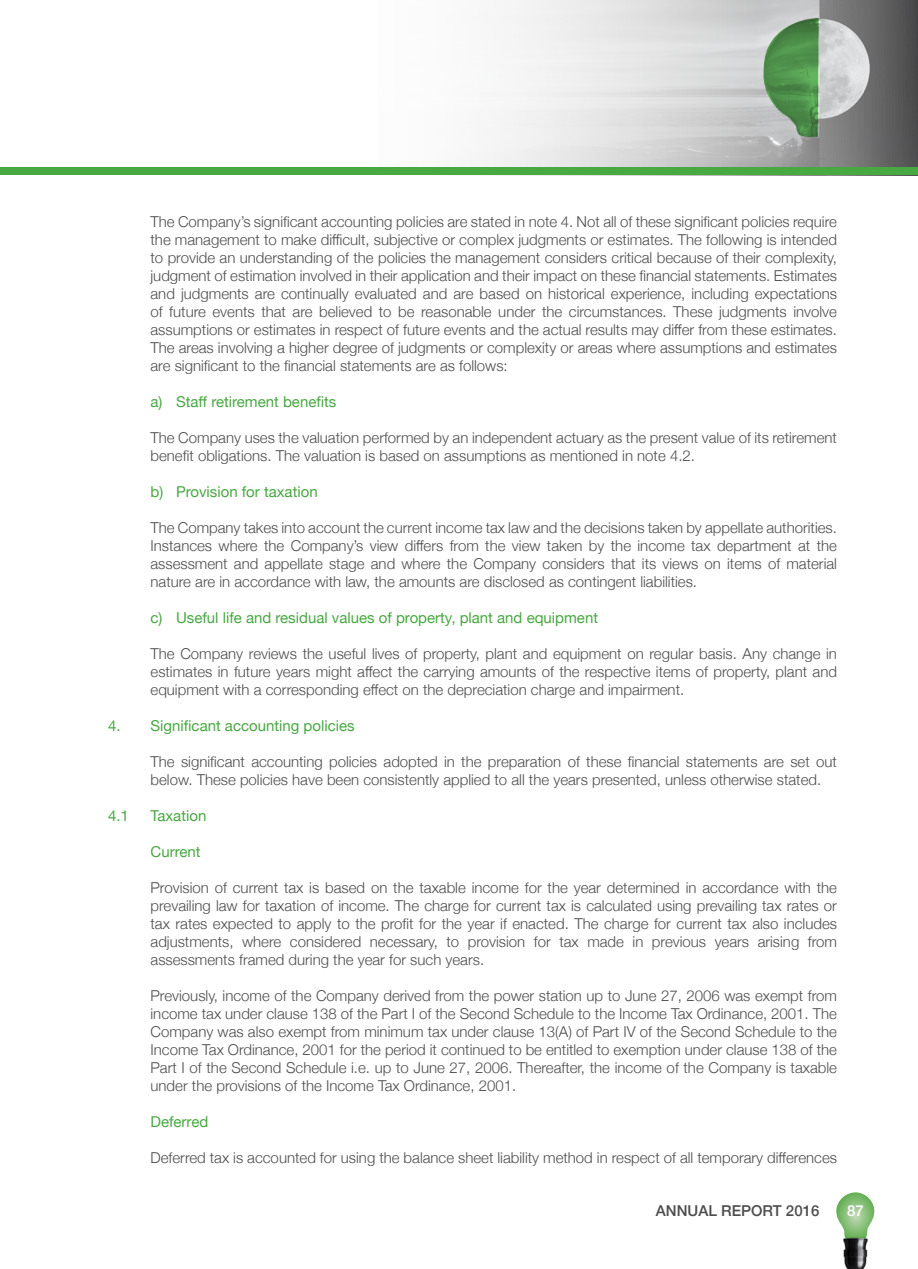
<style>
.page{position:relative;width:918px;height:1269px;background:#fff}
.page>*{position:absolute;margin:0;border:0;box-sizing:border-box;transform-origin:0 0}
.t1{font:300 15px/18px "Helvetica Neue";color:#4d4d4f;text-align:justify}
.t2{font:15px "Helvetica Neue";color:#48a842}
.t3{font:500 15px "Helvetica Neue";color:#4d4d4f}
.t4{font:500 15px "Helvetica Neue";color:#fff}
</style>
<div class="page">
<img style="left:378px;top:0;width:540px;height:175px">
<div style="left:0;top:167px;width:918px;height:7px;background:#48a842"></div>
<svg style="left:762px;top:18px;width:57px;height:119px;background:#6e9d6c"></svg>
<svg style="left:836px;top:1192px;width:39px;height:44px"></svg>
<img style="left:843px;top:1236px;width:26px;height:33px">
<p class="t1" style="left:151px;top:212px;width:688px">The Company’s significant accounting policies are stated in note 4. Not all of these significant policies require the management to make difficult, subjective or complex judgments or estimates. The following is intended to provide an understanding of the policies the management considers critical because of their complexity, judgment of estimation involved in their application and their impact on these financial statements. Estimates and judgments are continually evaluated and are based on historical experience, including expectations of future events that are believed to be reasonable under the circumstances. These judgments involve assumptions or estimates in respect of future events and the actual results may differ from these estimates.<br>The areas involving a higher degree of judgments or complexity or areas where assumptions and estimates are significant to the financial statements are as follows:</p>
<p class="t2" style="left:151px;top:391px;width:187px">a) Staff retirement benefits</p>
<p class="t1" style="left:151px;top:428px;width:688px">The Company uses the valuation performed by an independent actuary as the present value of its retirement benefit obligations. The valuation is based on assumptions as mentioned in note 4.2.</p>
<p class="t2" style="left:151px;top:481px;width:169px">b) Provision for taxation</p>
<p class="t1" style="left:151px;top:518px;width:688px">The Company takes into account the current income tax law and the decisions taken by appellate authorities.<br>Instances where the Company’s view differs from the view taken by the income tax department at the assessment and appellate stage and where the Company considers that its views on items of material nature are in accordance with law, the amounts are disclosed as contingent liabilities.</p>
<p class="t2" style="left:151px;top:607px;width:449px">c) Useful life and residual values of property, plant and equipment</p>
<p class="t1" style="left:151px;top:644px;width:688px">The Company reviews the useful lives of property, plant and equipment on regular basis. Any change in estimates in future years might affect the carrying amounts of the respective items of property, plant and equipment with a corresponding effect on the depreciation charge and impairment.</p>
<p class="t2" style="left:108px;top:715px;width:248px">4. Significant accounting policies</p>
<p class="t1" style="left:151px;top:752px;width:688px">The significant accounting policies adopted in the preparation of these financial statements are set out below. These policies have been consistently applied to all the years presented, unless otherwise stated.</p>
<p class="t2" style="left:108px;top:805px;width:22px">4.1</p>
<p class="t2" style="left:151px;top:805px;width:57px">Taxation</p>
<p class="t2" style="left:151px;top:841px;width:52px">Current</p>
<p class="t1" style="left:151px;top:878px;width:688px">Provision of current tax is based on the taxable income for the year determined in accordance with the prevailing law for taxation of income. The charge for current tax is calculated using prevailing tax rates or tax rates expected to apply to the profit for the year if enacted. The charge for current tax also includes adjustments, where considered necessary, to provision for tax made in previous years arising from assessments framed during the year for such years.</p>
<p class="t1" style="left:151px;top:986px;width:688px">Previously, income of the Company derived from the power station up to June 27, 2006 was exempt from income tax under clause 138 of the Part I of the Second Schedule to the Income Tax Ordinance, 2001. The Company was also exempt from minimum tax under clause 13(A) of Part IV of the Second Schedule to the Income Tax Ordinance, 2001 for the period it continued to be entitled to exemption under clause 138 of the Part I of the Second Schedule i.e. up to June 27, 2006. Thereafter, the income of the Company is taxable under the provisions of the Income Tax Ordinance, 2001.</p>
<p class="t2" style="left:151px;top:1111px;width:59px">Deferred</p>
<p class="t1" style="left:151px;top:1148px;width:688px">Deferred tax is accounted for using the balance sheet liability method in respect of all temporary differences</p>
<p class="t3" style="left:656px;top:1199px;width:165px">ANNUAL REPORT 2016</p>
<p class="t4" style="left:847px;top:1198px;width:18px">87</p>
</div>
